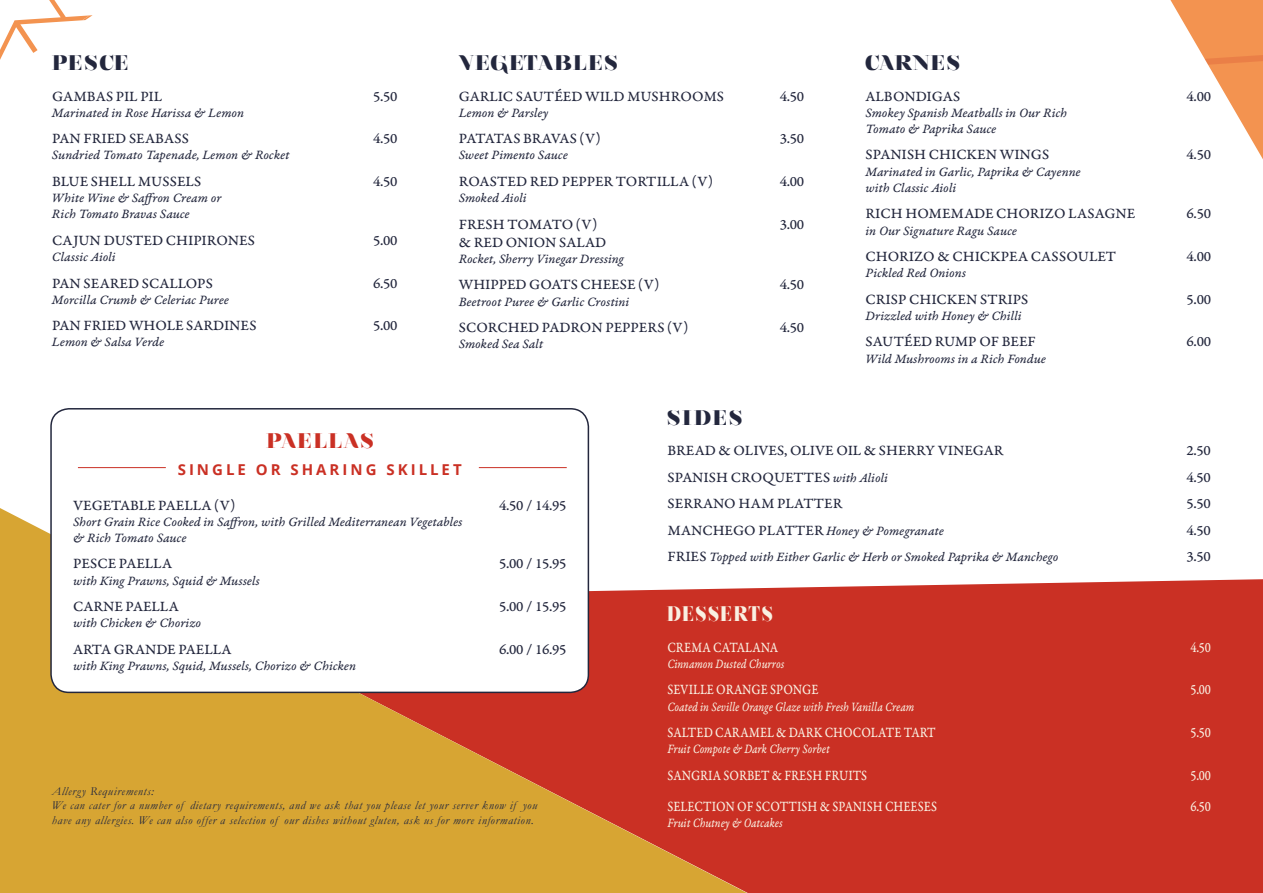
<style>
.page{position:relative;width:1263px;height:893px;background:#fff}
.page>*{position:absolute;margin:0;border:0;box-sizing:border-box;transform-origin:0 0}
.t1{font:900 21px "Nouvelle Vague";letter-spacing:.085em;color:#23273d}
.t2{font:900 21px "Nouvelle Vague";letter-spacing:.1em;color:#f9f0e2;scale:.83 1}
.t3{font:900 21px "Nouvelle Vague";letter-spacing:.08em;color:#ca3024}
.t4{font:15px "Garamond Premr Pro Capt";color:#23273d}
.t5{font:15px "Garamond Premr Pro Capt";color:#f9f0e2;scale:.83 1}
.t6{font:700 15px "Open Sans";letter-spacing:.2em;color:#ca3024}
.t7{font:15px "Garamond Premr Pro Capt";letter-spacing:-.065em;color:#23273d}
.t8{font:13.5px/16.2px "Garamond Premr Pro It Capt";color:#23273d}
.t9{font:13.5px "Garamond Premr Pro It Capt";color:#f9f0e2;scale:.83 1}
.t10{font:italic 12px/14.4px "Garamond";letter-spacing:.05em;color:#23273d}
.s1{font-family:"Garamond Premr Pro It Capt";font-size:13.5px}
.s2{font-family:"Garamond Premr Pro Capt";font-size:15px}
</style>
<div class="page">
<svg style="left:1170px;top:0;width:93px;height:159px"></svg>
<svg style="left:0;top:0;width:93px;height:60px"></svg>
<div style="left:747px;top:579px;width:516px;height:314px;background:#ca3024"></div>
<svg style="left:0;top:508px;width:747px;height:385px;fill:#d7a533"></svg>
<div style="left:51px;top:409px;width:537px;height:283px;background:#fff;border-radius:18px"></div>
<div style="left:50px;top:408px;width:539px;height:285px;border:2px solid #23273d;border-radius:18px"></div>
<hr style="left:78px;top:467px;width:88px;height:1px;background:#ca3024">
<hr style="left:479px;top:467px;width:88px;height:1px;background:#ca3024">
<h1 class="t1" style="left:52px;top:51px;width:77px">PESCE</h1>
<p class="t4" style="left:52px;top:87px;width:112px">GAMBAS PIL PIL</p>
<p class="t4" style="left:373px;top:87px;width:26px">5.50</p>
<p class="t8" style="left:52px;top:105px;width:193px">Marinated in Rose Harissa &amp; Lemon</p>
<p class="t4" style="left:52px;top:129px;width:138px">PAN FRIED SEABASS</p>
<p class="t4" style="left:373px;top:129px;width:26px">4.50</p>
<p class="t8" style="left:52px;top:148px;width:239px">Sundried Tomato Tapenade, Lemon &amp; Rocket</p>
<p class="t4" style="left:52px;top:172px;width:151px">BLUE SHELL MUSSELS</p>
<p class="t4" style="left:373px;top:172px;width:26px">4.50</p>
<p class="t8" style="left:52px;top:191px;width:171px">White Wine &amp; Saffron Cream or<br>Rich Tomato Bravas Sauce</p>
<p class="t4" style="left:52px;top:231px;width:204px">CAJUN DUSTED CHIPIRONES</p>
<p class="t4" style="left:373px;top:231px;width:26px">5.00</p>
<p class="t8" style="left:52px;top:249px;width:65px">Classic Aioli</p>
<p class="t4" style="left:52px;top:274px;width:162px">PAN SEARED SCALLOPS</p>
<p class="t4" style="left:373px;top:274px;width:26px">6.50</p>
<p class="t8" style="left:52px;top:292px;width:178px">Morcilla Crumb &amp; Celeriac Puree</p>
<p class="t4" style="left:52px;top:317px;width:206px">PAN FRIED WHOLE SARDINES</p>
<p class="t4" style="left:373px;top:317px;width:26px">5.00</p>
<p class="t8" style="left:52px;top:335px;width:114px">Lemon &amp; Salsa Verde</p>
<h1 class="t1" style="left:459px;top:51px;width:160px">VEGETABLES</h1>
<p class="t4" style="left:459px;top:87px;width:267px">GARLIC SAUTÉED WILD MUSHROOMS</p>
<p class="t4" style="left:780px;top:87px;width:26px">4.50</p>
<p class="t8" style="left:459px;top:105px;width:91px">Lemon &amp; Parsley</p>
<p class="t7" style="left:459px;top:129px;width:143px">PATATAS BRAVAS (V)</p>
<p class="t4" style="left:780px;top:129px;width:26px">3.50</p>
<p class="t8" style="left:459px;top:148px;width:110px">Sweet Pimento Sauce</p>
<p class="t4" style="left:459px;top:172px;width:256px">ROASTED RED PEPPER TORTILLA (V)</p>
<p class="t4" style="left:780px;top:172px;width:26px">4.00</p>
<p class="t8" style="left:459px;top:191px;width:69px">Smoked Aioli</p>
<p class="t4" style="left:459px;top:215px;width:140px">FRESH TOMATO (V)</p>
<p class="t4" style="left:780px;top:215px;width:26px">3.00</p>
<p class="t4" style="left:459px;top:233px;width:149px">&amp; RED ONION SALAD</p>
<p class="t8" style="left:459px;top:251px;width:166px">Rocket, Sherry Vinegar Dressing</p>
<p class="t4" style="left:459px;top:276px;width:202px">WHIPPED GOATS CHEESE (V)</p>
<p class="t4" style="left:780px;top:276px;width:26px">4.50</p>
<p class="t8" style="left:459px;top:294px;width:172px">Beetroot Puree &amp; Garlic Crostini</p>
<p class="t4" style="left:459px;top:318px;width:231px">SCORCHED PADRON PEPPERS (V)</p>
<p class="t4" style="left:780px;top:318px;width:26px">4.50</p>
<p class="t8" style="left:459px;top:337px;width:86px">Smoked Sea Salt</p>
<h1 class="t1" style="left:865px;top:51px;width:96px">CARNES</h1>
<p class="t4" style="left:866px;top:87px;width:96px">ALBONDIGAS</p>
<p class="t4" style="left:1186px;top:87px;width:26px">4.00</p>
<p class="t8" style="left:865px;top:105px;width:203px">Smokey Spanish Meatballs in Our Rich<br>Tomato &amp; Paprika Sauce</p>
<p class="t4" style="left:866px;top:146px;width:185px">SPANISH CHICKEN WINGS</p>
<p class="t4" style="left:1186px;top:146px;width:26px">4.50</p>
<p class="t8" style="left:865px;top:164px;width:217px">Marinated in Garlic, Paprika &amp; Cayenne with Classic Aioli</p>
<p class="t4" style="left:866px;top:205px;width:271px">RICH HOMEMADE CHORIZO LASAGNE</p>
<p class="t4" style="left:1186px;top:205px;width:26px">6.50</p>
<p class="t8" style="left:865px;top:223px;width:153px">in Our Signature Ragu Sauce</p>
<p class="t4" style="left:866px;top:247px;width:252px">CHORIZO &amp; CHICKPEA CASSOULET</p>
<p class="t4" style="left:1186px;top:247px;width:26px">4.00</p>
<p class="t8" style="left:865px;top:266px;width:102px">Pickled Red Onions</p>
<p class="t4" style="left:866px;top:290px;width:164px">CRISP CHICKEN STRIPS</p>
<p class="t4" style="left:1186px;top:290px;width:26px">5.00</p>
<p class="t8" style="left:865px;top:308px;width:158px">Drizzled with Honey &amp; Chilli</p>
<p class="t4" style="left:866px;top:333px;width:172px">SAUTÉED RUMP OF BEEF</p>
<p class="t4" style="left:1186px;top:333px;width:26px">6.00</p>
<p class="t8" style="left:865px;top:351px;width:182px">Wild Mushrooms in a Rich Fondue</p>
<h1 class="t3" style="left:266px;top:429px;width:109px">PAELLAS</h1>
<p class="t6" style="left:178px;top:458px;width:285px">SINGLE OR SHARING SKILLET</p>
<p class="t4" style="left:73px;top:496px;width:164px">VEGETABLE PAELLA (V)</p>
<p class="t4" style="left:499px;top:496px;width:69px">4.50 / 14.95</p>
<p class="t8" style="left:73px;top:514px;width:391px">Short Grain Rice Cooked in Saffron, with Grilled Mediterranean Vegetables &amp; Rich Tomato Sauce</p>
<p class="t4" style="left:73px;top:555px;width:101px">PESCE PAELLA</p>
<p class="t4" style="left:499px;top:555px;width:69px">5.00 / 15.95</p>
<p class="t8" style="left:73px;top:573px;width:188px">with King Prawns, Squid &amp; Mussels</p>
<p class="t4" style="left:73px;top:597px;width:107px">CARNE PAELLA</p>
<p class="t4" style="left:499px;top:597px;width:69px">5.00 / 15.95</p>
<p class="t8" style="left:73px;top:616px;width:130px">with Chicken &amp; Chorizo</p>
<p class="t4" style="left:73px;top:640px;width:160px">ARTA GRANDE PAELLA</p>
<p class="t4" style="left:499px;top:640px;width:69px">6.00 / 16.95</p>
<p class="t8" style="left:73px;top:658px;width:285px">with King Prawns, Squid, Mussels, Chorizo &amp; Chicken</p>
<p class="t10" style="left:52px;top:783px;width:487px">Allergy Requirements:<br>We can cater for a number of dietary requirements, and we ask that you please let your server know if you have any allergies. We can also offer a selection of our dishes without gluten, ask us for more information.</p>
<h1 class="t1" style="left:667px;top:406px;width:76px">SIDES</h1>
<p class="t4" style="left:667px;top:442px;width:337px">BREAD &amp; OLIVES, OLIVE OIL &amp; SHERRY VINEGAR</p>
<p class="t4" style="left:1186px;top:442px;width:26px">2.50</p>
<p class="t4" style="left:667px;top:468px;width:222px">SPANISH CROQUETTES <span class="s1">with Alioli</span></p>
<p class="t4" style="left:1186px;top:468px;width:26px">4.50</p>
<p class="t4" style="left:667px;top:495px;width:176px">SERRANO HAM PLATTER</p>
<p class="t4" style="left:1186px;top:495px;width:26px">5.50</p>
<p class="t8" style="left:667px;top:523px;width:278px"><span class="s2">MANCHEGO PLATTER</span> Honey &amp; Pomegranate</p>
<p class="t4" style="left:1186px;top:521px;width:26px">4.50</p>
<p class="t8" style="left:667px;top:550px;width:392px"><span class="s2">FRIES</span> Topped with Either Garlic &amp; Herb or Smoked Paprika &amp; Manchego</p>
<p class="t4" style="left:1186px;top:548px;width:26px">3.50</p>
<h1 class="t2" style="left:667px;top:602px;width:128px">DESSERTS</h1>
<p class="t5" style="left:667px;top:638px;width:135px">CREMA CATALANA</p>
<p class="t5" style="left:1190px;top:638px;width:26px">4.50</p>
<p class="t9" style="left:667px;top:656px;width:142px">Cinnamon Dusted Churros</p>
<p class="t5" style="left:667px;top:681px;width:183px">SEVILLE ORANGE SPONGE</p>
<p class="t5" style="left:1190px;top:681px;width:26px">5.00</p>
<p class="t9" style="left:667px;top:698px;width:299px">Coated in Seville Orange Glaze with Fresh Vanilla Cream</p>
<p class="t5" style="left:667px;top:723px;width:325px">SALTED CARAMEL &amp; DARK CHOCOLATE TART</p>
<p class="t5" style="left:1190px;top:723px;width:26px">5.50</p>
<p class="t9" style="left:667px;top:741px;width:197px">Fruit Compote &amp; Dark Cherry Sorbet</p>
<p class="t5" style="left:667px;top:766px;width:242px">SANGRIA SORBET &amp; FRESH FRUITS</p>
<p class="t5" style="left:1190px;top:766px;width:26px">5.00</p>
<p class="t5" style="left:667px;top:797px;width:326px">SELECTION OF SCOTTISH &amp; SPANISH CHEESES</p>
<p class="t5" style="left:1190px;top:797px;width:26px">6.50</p>
<p class="t9" style="left:667px;top:814px;width:140px">Fruit Chutney &amp; Oatcakes</p>
</div>
